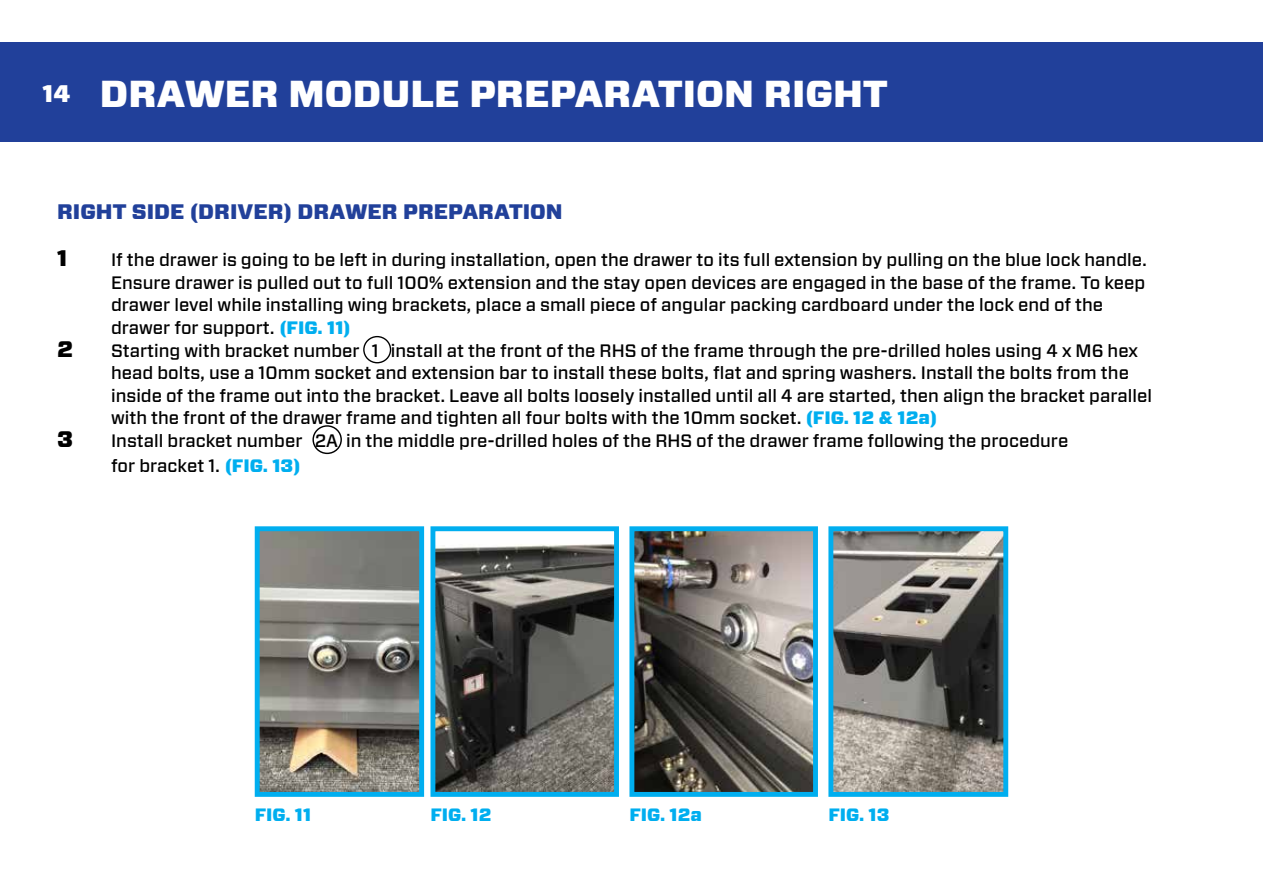
<style>
.page{position:relative;width:1263px;height:893px;background:#fff}
.page>*{position:absolute;margin:0;border:0;box-sizing:border-box;transform-origin:0 0}
.t1{font:900 37.5px "Forza";color:#fff}
.t2{font:900 22.5px "Forza";color:#000}
.t3{font:900 21px "Forza";color:#21409a}
.t4{font:500 18px/22.5px "Forza";color:#000}
.t5{font:900 17.85px "Forza";color:#00aeef}
.s1{font-size:24px}
.s2{font-weight:900;color:#00aeef}
</style>
<div class="page">
<div style="left:0;top:43px;width:1263px;height:99px;background:#21409a"></div>
<img style="left:261px;top:532px;width:157px;height:259px">
<div style="left:255px;top:526px;width:169px;height:271px;border:5px solid #00aeef"></div>
<img style="left:436px;top:544px;width:177px;height:247px">
<div style="left:430px;top:526px;width:189px;height:271px;border:5px solid #00aeef"></div>
<img style="left:635px;top:532px;width:177px;height:259px">
<div style="left:629px;top:526px;width:189px;height:271px;border:5px solid #00aeef"></div>
<img style="left:834px;top:532px;width:168px;height:259px">
<div style="left:828px;top:526px;width:180px;height:271px;border:5px solid #00aeef"></div>
<div style="left:363px;top:336px;width:28px;height:27px;border:1px solid #000;border-radius:50%"></div>
<div style="left:312px;top:425px;width:30px;height:29px;border:1px solid #000;border-radius:50%"></div>
<h1 class="t1" style="left:43px;top:69px;width:847px"><span class="s1">14</span> DRAWER MODULE PREPARATION RIGHT</h1>
<p class="t3" style="left:57px;top:197px;width:507px">RIGHT SIDE (DRIVER) DRAWER PREPARATION</p>
<p class="t2" style="left:57px;top:243px;width:12px">1</p>
<p class="t4" style="left:111px;top:249px;width:1037px">If the drawer is going to be left in during installation, open the drawer to its full extension by pulling on the blue lock handle.<br>Ensure drawer is pulled out to full 100% extension and the stay open devices are engaged in the base of the frame. To keep drawer level while installing wing brackets, place a small piece of angular packing cardboard under the lock end of the drawer for support. <span class="s2">(FIG. 11)</span></p>
<p class="t2" style="left:57px;top:333px;width:17px">2</p>
<p class="t4" style="left:111px;top:339px;width:1042px">Starting with bracket number 1 install at the front of the RHS of the frame through the pre-drilled holes using 4 x M6 hex head bolts, use a 10mm socket and extension bar to install these bolts, flat and spring washers. Install the bolts from the inside of the frame out into the bracket. Leave all bolts loosely installed until all 4 are started, then align the bracket parallel with the front of the drawer frame and tighten all four bolts with the 10mm socket. <span class="s2">(FIG. 12 &amp; 12a)</span></p>
<p class="t2" style="left:57px;top:423px;width:18px">3</p>
<p class="t4" style="left:111px;top:428px;width:959px;line-height:25.5px">Install bracket number 2A in the middle pre-drilled holes of the RHS of the drawer frame following the procedure for bracket 1. <span class="s2">(FIG. 13)</span></p>
<p class="t5" style="left:255px;top:803px;width:58px">FIG. 11</p>
<p class="t5" style="left:430px;top:803px;width:63px">FIG. 12</p>
<p class="t5" style="left:629px;top:803px;width:74px">FIG. 12a</p>
<p class="t5" style="left:828px;top:803px;width:63px">FIG. 13</p>
</div>
